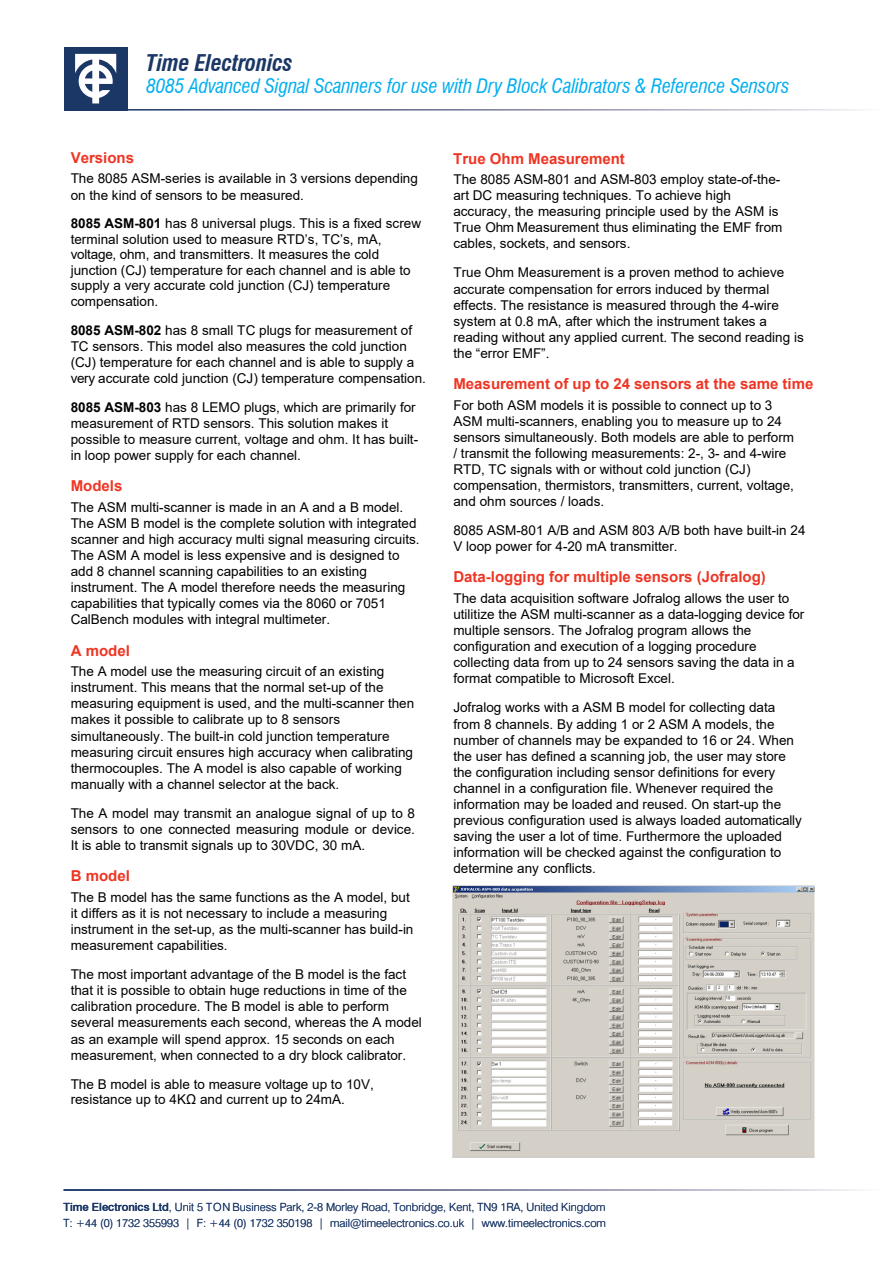
<style>
.page{position:relative;width:893px;height:1263px;background:#fff}
.page>*{position:absolute;margin:0;border:0;box-sizing:border-box;transform-origin:0 0}
.t1{font:italic 700 condensed 22.5px "Swiss 721 BT";letter-spacing:-.01em;color:#1b3766}
.t2{font:italic condensed 19.5px "Swiss 721 BT";letter-spacing:-.01em;color:#00aeef}
.t3{font:700 15px "Arial";color:#ee3524}
.t4{font:13.5px/16px "Arial";color:#000}
.t5{font:13.5px/15.5px "Arial Narrow";color:#1e3865}
.t6{font:300 11.25px/16.5px "Swiss 721 BT";color:#1b3766}
.s1{font-weight:700}
.s2{font-weight:500}
</style>
<div class="page">
<div style="left:64px;top:47px;width:64px;height:64px;background:#1b3766"></div>
<svg style="left:75px;top:54px;width:41px;height:49px"></svg>
<img style="left:452px;top:885px;width:363px;height:273px">
<p class="t1" style="left:146px;top:49px;width:148px">Time Electronics</p>
<p class="t2" style="left:146px;top:75px;width:645px">8085 Advanced Signal Scanners for use with Dry Block Calibrators &amp; Reference Sensors</p>
<p class="t3" style="left:71px;top:147px;width:65px">Versions</p>
<p class="t4" style="left:71px;top:171px;width:349px">The 8085 ASM-series is available in 3 versions depending on the kind of sensors to be measured.</p>
<p class="t4" style="left:71px;top:216px;width:352px;line-height:15.5px"><span class="s1">8085 ASM-801</span> has 8 universal plugs. This is a fixed screw terminal solution used to measure RTD’s, TC’s, mA, voltage, ohm, and transmitters. It measures the cold junction (CJ) temperature for each channel and is able to supply a very accurate cold junction (CJ) temperature compensation.</p>
<p class="t4" style="left:71px;top:322px;width:357px"><span class="s1">8085 ASM-802</span> has 8 small TC plugs for measurement of TC sensors. This modeI also measures the cold junction (CJ) temperature for each channel and is able to supply a very accurate cold junction (CJ) temperature compensation.</p>
<p class="t4" style="left:71px;top:399px;width:349px"><span class="s1">8085 ASM-803</span> has 8 LEMO plugs, which are primarily for measurement of RTD sensors. This solution makes it possible to measure current, voltage and ohm. It has built&shy;in loop power supply for each channel.</p>
<p class="t3" style="left:71px;top:475px;width:53px">Models</p>
<p class="t4" style="left:71px;top:499px;width:350px">The ASM multi-scanner is made in an A and a B model.<br>The ASM B model is the complete solution with integrated scanner and high accuracy multi signal measuring circuits.<br>The ASM A model is less expensive and is designed to add 8 channel scanning capabilities to an existing instrument. The A model therefore needs the measuring capabilities that typically comes via the 8060 or 7051<br>CalBench modules with integral multimeter.</p>
<p class="t3" style="left:71px;top:640px;width:61px">A model</p>
<p class="t4" style="left:71px;top:663px;width:345px">The A model use the measuring circuit of an existing instrument. This means that the normal set-up of the measuring equipment is used, and the multi-scanner then makes it possible to calibrate up to 8 sensors simultaneously. The built-in cold junction temperature measuring circuit ensures high accuracy when calibrating thermocouples. The A model is also capable of working manually with a channel selector at the back.</p>
<p class="t4" style="left:71px;top:805px;width:346px;text-align:justify">The A model may transmit an analogue signal of up to 8 sensors to one connected measuring module or device.<br>It is able to transmit signals up to 30VDC, 30 mA.</p>
<p class="t3" style="left:71px;top:865px;width:61px">B model</p>
<p class="t4" style="left:71px;top:889px;width:344px">The B model has the same functions as the A model, but it differs as it is not necessary to include a measuring instrument in the set-up, as the multi-scanner has build-in measurement capabilities.</p>
<p class="t4" style="left:71px;top:966px;width:353px">The most important advantage of the B model is the fact that it is possible to obtain huge reductions in time of the calibration procedure. The B model is able to perform several measurements each second, whereas the A model as an example will spend approx. 15 seconds on each measurement, when connected to a dry block calibrator.</p>
<p class="t4" style="left:71px;top:1076px;width:305px;line-height:15.3px">The B model is able to measure voltage up to 10V, resistance up to 4KΩ and current up to 24mA.</p>
<p class="t3" style="left:453px;top:148px;width:173px">True Ohm Measurement</p>
<p class="t4" style="left:453px;top:171px;width:330px">The 8085 ASM-801 and ASM-803 employ state-of-the&shy;art DC measuring techniques. To achieve high accuracy, the measuring principle used by the ASM is True Ohm Measurement thus eliminating the EMF from cables, sockets, and sensors.</p>
<p class="t4" style="left:453px;top:265px;width:352px">True Ohm Measurement is a proven method to achieve accurate compensation for errors induced by thermal effects. The resistance is measured through the 4-wire system at 0.8 mA, after which the instrument takes a reading without any applied current. The second reading is the “error EMF”.</p>
<p class="t3" style="left:453px;top:373px;width:361px">Measurement of up to 24 sensors at the same time</p>
<p class="t4" style="left:453px;top:397px;width:342px">For both ASM models it is possible to connect up to 3<br>ASM multi-scanners, enabling you to measure up to 24 sensors simultaneously. Both models are able to perform / transmit the following measurements: 2-, 3- and 4-wire RTD, TC signals with or without cold junction (CJ) compensation, thermistors, transmitters, current, voltage, and ohm sources / loads.</p>
<p class="t4" style="left:453px;top:522px;width:354px">8085 ASM-801 A/B and ASM 803 A/B both have built-in 24<br>V loop power for 4-20 mA transmitter.</p>
<p class="t3" style="left:453px;top:566px;width:314px">Data-logging for multiple sensors (Jofralog)</p>
<p class="t4" style="left:453px;top:590px;width:352px">The data acquisition software Jofralog allows the user to utilitize the ASM multi-scanner as a data-logging device for multiple sensors. The Jofralog program allows the configuration and execution of a logging procedure collecting data from up to 24 sensors saving the data in a format compatible to Microsoft Excel.</p>
<p class="t4" style="left:453px;top:700px;width:350px">Jofralog works with a ASM B model for collecting data from 8 channels. By adding 1 or 2 ASM A models, the number of channels may be expanded to 16 or 24. When the user has defined a scanning job, the user may store the configuration including sensor definitions for every channel in a configuration file. Whenever required the information may be loaded and reused. On start-up the previous configuration used is always loaded automatically saving the user a lot of time. Furthermore the uploaded information will be checked against the configuration to determine any conflicts.</p>
<p class="t5" style="left:41px;top:1193px;width:562px"><span class="s1">Time Electronics Ltd</span>, Unit 5, T O N Business Park, 2-8 Morley Road, Tonbridge, Kent, TN9 1RA, United Kingdom.<br>T: +44 (0) 1732 355993 | F: +44 (0) 1732 350198 | mail@timeelectronics.co.uk | www.timeelectronics.com</p>
<p class="t6" style="left:64px;top:1198px;width:544px"><span class="s2">Time Electronics Ltd</span>, Unit 5 T O N Business Park, 2-8 Morley Road, Tonbridge, Kent, TN9 1RA, United Kingdom<br>T: +44 (0) 1732 355993 | F: +44 (0) 1732 350198 | mail@timeelectronics.co.uk | www.timeelectronics.com</p>
</div>
